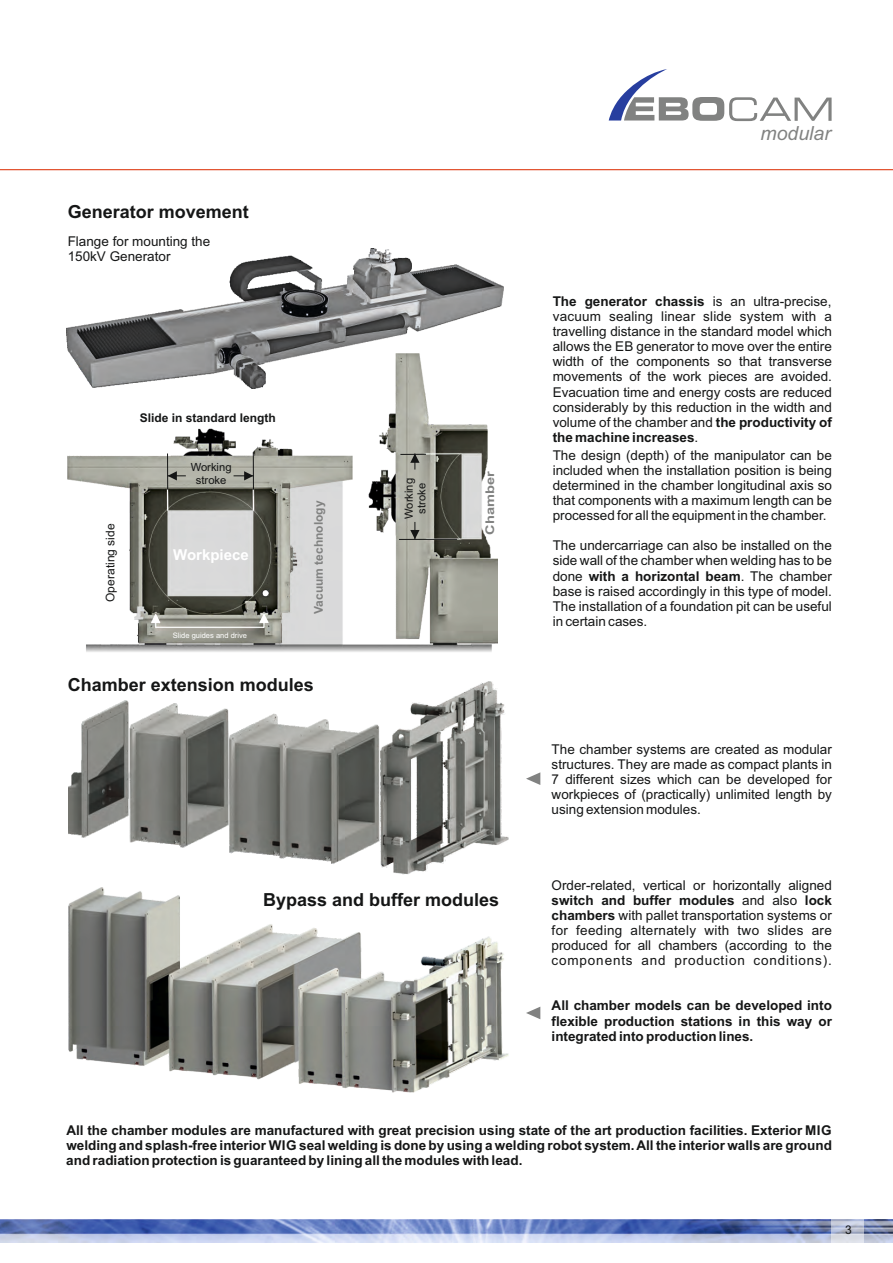
<style>
.page{position:relative;width:893px;height:1263px;background:#fff}
.page>*{position:absolute;margin:0;border:0;box-sizing:border-box;transform-origin:0 0}
.t1{font:italic 19.5px "Arial";color:#818281}
.t2{font:700 18px "Arial";color:#151616}
.t3{font:700 15px "Arial";color:#fff}
.t4{font:13.5px/15.1px "Arial";color:#151616;text-align:justify}
.t5{font:700 13.5px/15.1px "Arial";color:#151616;text-align:justify}
.t6{font:700 12px "Arial";color:#151616}
.t7{font:700 12px "Arial";color:#818281}
.t8{font:12px "Arial";color:#151616}
.t9{font:700 12px "Arial";color:#818281;scale:1.22 1}
.t10{font:11.25px/12.6px "Arial";color:#151616;text-align:center}
.t11{font:7.5px "Arial";color:#fff}
.s1{font-weight:700}
</style>
<div class="page">
<img style="left:0;top:1219px;width:893px;height:24px">
<div style="left:832px;top:1190px;width:32px;height:73px;background:#fff;opacity:.5"></div>
<hr style="left:0;top:169px;width:893px;height:1px;background:#dd350d">
<img style="left:66px;top:248px;width:438px;height:106px">
<img style="left:68px;top:354px;width:430px;height:298px">
<hr style="left:167px;top:453px;width:1px;height:38px;background:#151616">
<hr style="left:253px;top:452px;width:1px;height:44px;background:#151616">
<svg style="left:167px;top:490px;width:1px;height:21px"></svg>
<svg style="left:253px;top:490px;width:1px;height:21px"></svg>
<svg style="left:168px;top:471px;width:18px;height:9px"></svg>
<svg style="left:234px;top:471px;width:19px;height:9px"></svg>
<svg style="left:151px;top:614px;width:118px;height:14px;background:#a6a79e"></svg>
<hr style="left:399px;top:539px;width:58px;height:1px;background:#151616">
<svg style="left:410px;top:522px;width:10px;height:17px"></svg>
<svg style="left:400px;top:453px;width:26px;height:16px"></svg>
<img style="left:68px;top:887px;width:440px;height:206px">
<img style="left:68px;top:681px;width:441px;height:193px">
<svg style="left:526px;top:1007px;width:14px;height:12px"></svg>
<svg style="left:526px;top:772px;width:14px;height:13px"></svg>
<svg style="left:609px;top:69px;width:223px;height:52px"></svg>
<h2 class="t2" style="left:68px;top:205px;width:183px">Generator movement</h2>
<p class="t4" style="left:68px;top:234px;width:144px">Flange for mounting the<br>150kV Generator</p>
<p class="t8" style="left:106px;top:602px;width:80px;rotate:-90deg">Operating side</p>
<p class="t6" style="left:140px;top:413px;width:138px">Slide in standard length</p>
<p class="t10" style="left:191px;top:462px;width:42px">Working stroke</p>
<p class="t3" style="left:173px;top:549px;width:77px">Workpiece</p>
<p class="t11" style="left:173px;top:632px;width:76px">Slide guides and drive</p>
<p class="t7" style="left:314px;top:614px;width:115px;rotate:-90deg">Vacuum technology</p>
<h2 class="t2" style="left:68px;top:677px;width:248px">Chamber extension modules</h2>
<p class="t10" style="left:404px;top:519px;width:42px;rotate:-90deg">Working stroke</p>
<p class="t9" style="left:485px;top:534px;width:54px;rotate:-90deg">Chamber</p>
<h2 class="t2" style="left:263px;top:893px;width:238px">Bypass and buffer modules</h2>
<h1 class="t1" style="left:761px;top:126px;width:72px">modular</h1>
<p class="t4" style="left:553px;top:295px;width:281px"><span class="s1">The generator chassis</span> is an ultra-precise, vacuum sealing linear slide system with a travelling distance in the standard model which allows the EB generator to move over the entire width of the components so that transverse movements of the work pieces are avoided.<br>Evacuation time and energy costs are reduced considerably by this reduction in the width and volume of the chamber and <span class="s1">the productivity of the machine increases</span>.</p>
<p class="t4" style="left:553px;top:449px;width:281px">The design (depth) of the manipulator can be included when the installation position is being determined in the chamber longitudinal axis so that components with a maximum length can be processed for all the equipment in the chamber.</p>
<p class="t4" style="left:553px;top:539px;width:281px">The undercarriage can also be installed on the side wall of the chamber when welding has to be done <span class="s1">with a horizontal beam</span>. The chamber base is raised accordingly in this type of model.<br>The installation of a foundation pit can be useful in certain cases.</p>
<p class="t4" style="left:552px;top:743px;width:282px">The chamber systems are created as modular structures. They are made as compact plants in 7 different sizes which can be developed for workpieces of (practically) unlimited length by using extension modules.</p>
<p class="t4" style="left:552px;top:879px;width:282px">Order-related, vertical or horizontally aligned <span class="s1">switch and buffer modules</span> and also <span class="s1">lock chambers</span> with pallet transportation systems or for feeding alternately with two slides are produced for all chambers (according to the components and production conditions).</p>
<p class="t5" style="left:552px;top:999px;width:282px">All chamber models can be developed into flexible production stations in this way or integrated into production lines.</p>
<p class="t5" style="left:66px;top:1124px;width:767px">All the chamber modules are manufactured with great precision using state of the art production facilities. Exterior MIG welding and splash-free interior WIG seal welding is done by using a welding robot system. All the interior walls are ground and radiation protection is guaranteed by lining all the modules with lead.</p>
<p class="t8" style="left:845px;top:1225px;width:8px">3</p>
</div>
